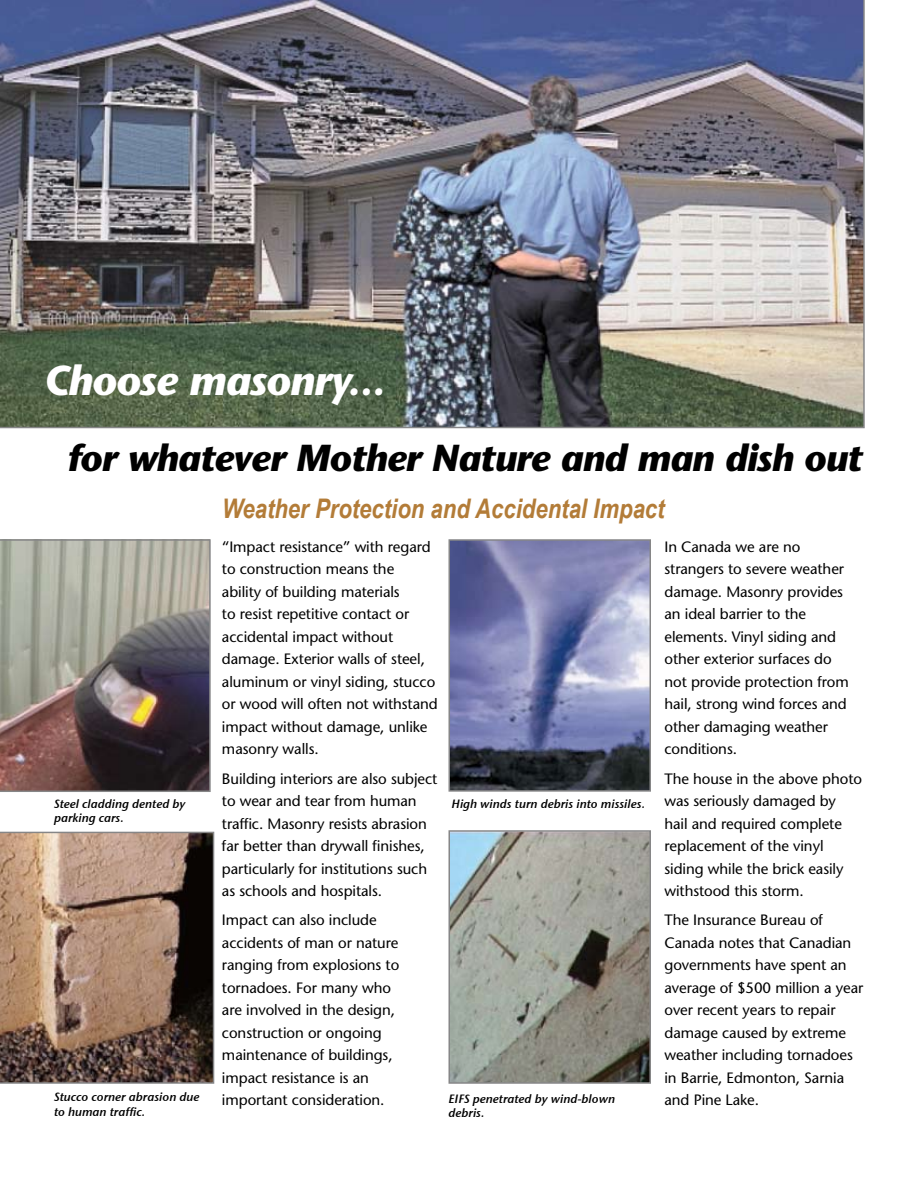
<style>
.page{position:relative;width:918px;height:1188px;background:#fff}
.page>*{position:absolute;margin:0;border:0;box-sizing:border-box;transform-origin:0 0}
.t1{font:italic 700 41.7px "Stone Sans";letter-spacing:-.02em;color:#fff}
.t2{font:italic 700 37.5px "Stone Sans";letter-spacing:-.02em;color:#000}
.t3{font:italic 700 27px "Arial Narrow";color:#b37c38}
.t4{font:15px/22.5px "Stone Sans";letter-spacing:-.005em;color:#000}
.t5{font:12px/14.4px "Stone Sans Sem ITCTT Semi Ita";color:#000}
</style>
<div class="page">
<img style="left:0;top:0;width:865px;height:428px">
<svg style="left:0;top:539px;width:211px;height:253px;background:#807772"></svg>
<img style="left:451px;top:542px;width:197px;height:247px">
<div style="left:448px;top:539px;width:203px;height:253px;border:2px solid #868687"></div>
<svg style="left:0;top:832px;width:214px;height:252px;background:#8a6f5e"></svg>
<img style="left:451px;top:833px;width:197px;height:248px">
<div style="left:448px;top:830px;width:203px;height:254px;border:2px solid #868687"></div>
<h1 class="t1" style="left:44px;top:354px;width:344px">Choose masonry...</h1>
<h2 class="t2" style="left:68px;top:434px;width:796px">for whatever Mother Nature and man dish out</h2>
<h3 class="t3" style="left:222px;top:492px;width:444px">Weather Protection and Accidental Impact</h3>
<p class="t4" style="left:222px;top:535px;width:217px">“Impact resistance” with regard to construction means the<br>ability of building materials<br>to resist repetitive contact or accidental impact without damage. Exterior walls of steel, aluminum or vinyl siding, stucco or wood will often not withstand impact without damage, unlike masonry walls.</p>
<p class="t4" style="left:222px;top:767px;width:217px">Building interiors are also subject to wear and tear from human traffic. Masonry resists abrasion far better than drywall finishes, particularly for institutions such as schools and hospitals.</p>
<p class="t4" style="left:222px;top:909px;width:179px">Impact can also include accidents of man or nature ranging from explosions to tornadoes. For many who are involved in the design, construction or ongoing maintenance of buildings, impact resistance is an important consideration.</p>
<p class="t5" style="left:54px;top:797px;width:133px">Steel cladding dented by parking cars.</p>
<p class="t5" style="left:452px;top:797px;width:195px">High winds turn debris into missiles.</p>
<p class="t5" style="left:54px;top:1090px;width:147px">Stucco corner abrasion due to human traffic.</p>
<p class="t5" style="left:448px;top:1091px;width:168px">EIFS penetrated by wind-blown debris.</p>
<p class="t4" style="left:664px;top:535px;width:186px">In Canada we are no strangers to severe weather damage. Masonry provides an ideal barrier to the elements. Vinyl siding and other exterior surfaces do not provide protection from hail, strong wind forces and other damaging weather conditions.</p>
<p class="t4" style="left:664px;top:767px;width:199px">The house in the above photo was seriously damaged by hail and required complete replacement of the vinyl siding while the brick easily withstood this storm.</p>
<p class="t4" style="left:664px;top:909px;width:200px">The Insurance Bureau of<br>Canada notes that Canadian governments have spent an average of $500 million a year over recent years to repair damage caused by extreme weather including tornadoes in Barrie, Edmonton, Sarnia and Pine Lake.</p>
</div>
